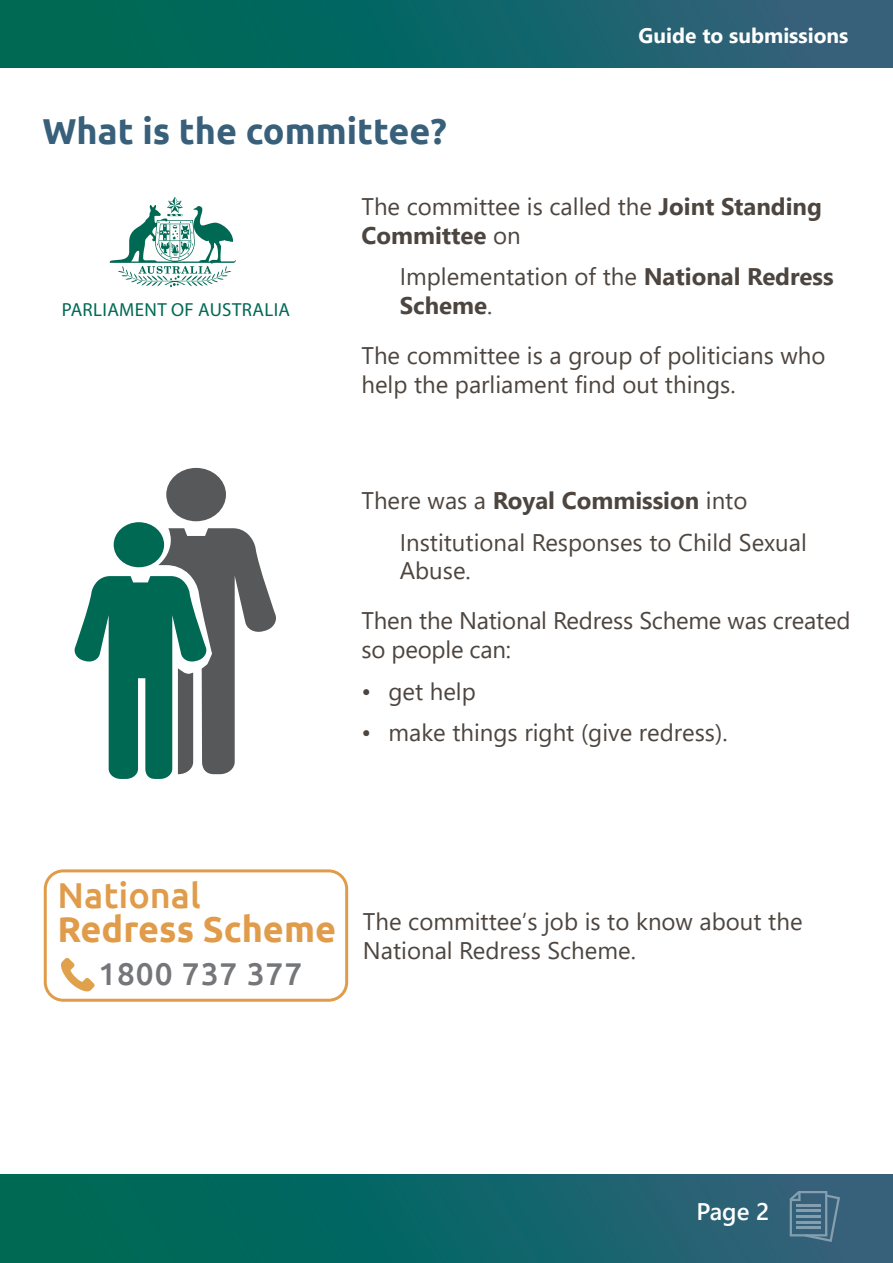
<style>
.page{position:relative;width:893px;height:1263px;background:#fff}
.page>*{position:absolute;margin:0;border:0;box-sizing:border-box;transform-origin:0 0}
.Heading_2{font:700 36px "Ubuntu";color:#38607a}
.t1{font:700 36px "Ubuntu";color:#e09c4a}
.t2{font:500 36px "Ubuntu";color:#e09c4a}
.t3{font:500 31.5px "Ubuntu";letter-spacing:.03em;color:#757679}
.t4{font:24px/28.8px "Segoe UI";color:#4d453f}
.t5{font:700 24px/28.8px "Segoe UI";color:#4d453f}
.t6{font:600 24px "Segoe UI";color:#fff}
.t7{font:700 21px "Segoe UI";color:#fff}
.t8{font:18.9px "Myriad Pro";letter-spacing:.02em;color:#006954}
.s1{font-weight:700}
.s2{font-weight:400}
</style>
<div class="page">
<div style="left:0;top:0;width:893px;height:67px;background:linear-gradient(to right,#006a50,#34607e)"></div>
<div style="left:0;top:1174px;width:893px;height:89px;background:linear-gradient(to right,#006a52,#33607d)"></div>
<svg style="left:790px;top:1191px;width:50px;height:51px;background:#4c7288"></svg>
<hr style="left:796px;top:1204px;width:24px;height:2px;background:#fff">
<hr style="left:796px;top:1210px;width:24px;height:2px;background:#fff">
<hr style="left:796px;top:1215px;width:24px;height:2px;background:#fff">
<hr style="left:796px;top:1221px;width:24px;height:2px;background:#fff">
<hr style="left:796px;top:1227px;width:24px;height:2px;background:#fff">
<svg style="left:110px;top:197px;width:126px;height:90px"></svg>
<div style="left:166px;top:468px;width:60px;height:53px;background:#57585a;border-radius:50%"></div>
<svg style="left:74px;top:528px;width:202px;height:251px"></svg>
<div style="left:114px;top:522px;width:50px;height:45px;background:#006954;border-radius:50%"></div>
<svg style="left:61px;top:957px;width:34px;height:34px"></svg>
<div style="left:44px;top:869px;width:304px;height:133px;border:3px solid #e09c4a;border-radius:18px"></div>
<p class="Heading_2" style="left:43px;top:110px;width:406px">What is the committee?</p>
<p class="t7" style="left:639px;top:16px;width:211px">Guide to submissions</p>
<p class="t8" style="left:62px;top:298px;width:230px">PARLIAMENT OF AUSTRALIA</p>
<p class="t4" style="left:361px;top:190px;width:462px">The committee is called the <span class="s1">Joint Standing<br>Committee</span> on</p>
<p class="t5" style="left:400px;top:260px;width:435px"><span class="s2">Implementation of the</span> National Redress<br>Scheme<span class="s2">.</span></p>
<p class="t4" style="left:361px;top:339px;width:466px">The committee is a group of politicians who help the parliament find out things.</p>
<p class="t5" style="left:361px;top:484px;width:388px"><span class="s2">There was a</span> Royal Commission <span class="s2">into</span></p>
<p class="t4" style="left:400px;top:525px;width:409px">Institutional Responses to Child Sexual<br>Abuse.</p>
<p class="t4" style="left:361px;top:604px;width:491px">Then the National Redress Scheme was created so people can:</p>
<p class="t4" style="left:361px;top:675px;width:116px">• get help</p>
<p class="t4" style="left:361px;top:716px;width:368px">• make things right (give redress).</p>
<p class="t2" style="left:58px;top:872px;width:145px">National</p>
<p class="t1" style="left:58px;top:908px;width:280px">Redress Scheme</p>
<p class="t3" style="left:98px;top:954px;width:205px">1800 737 377</p>
<p class="t4" style="left:363px;top:905px;width:441px">The committee’s job is to know about the<br>National Redress Scheme.</p>
<p class="t6" style="left:696px;top:1189px;width:75px">Page 2</p>
</div>
